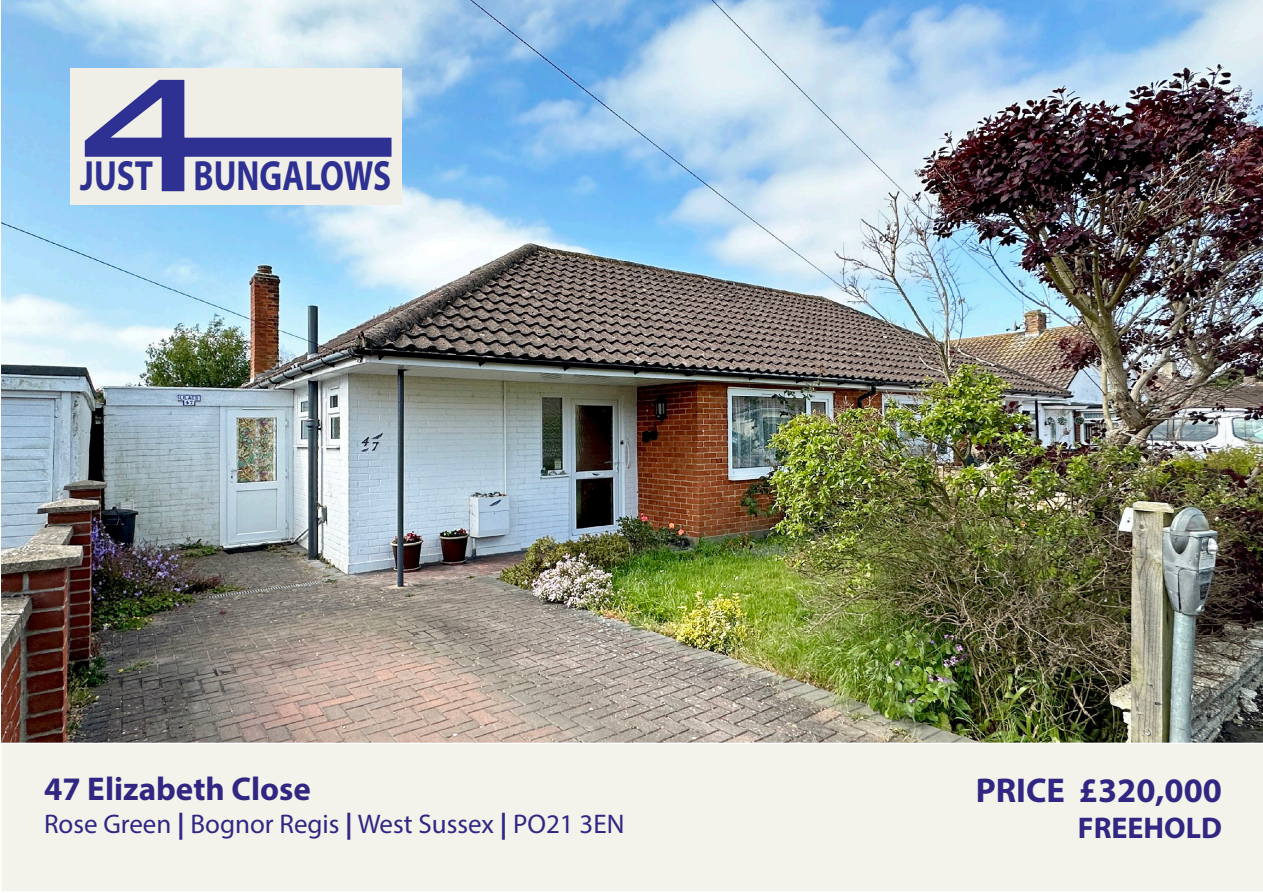
<style>
.page{position:relative;width:1263px;height:893px;background:#fff}
.page>*{position:absolute;margin:0;border:0;box-sizing:border-box;transform-origin:0 0}
.t1{font:700 42.45px "Myriad Pro";color:#2e3092;scale:.79 1}
.t2{font:700 34.5px "Myriad Pro";color:#312783}
.t3{font:700 33px "Myriad Pro";color:#312783}
.t4{font:700 30px "Myriad Pro";color:#312783}
.t5{font:27px "Myriad Pro";color:#312783}
.s1{font-weight:700}
</style>
<div class="page">
<img style="left:2px;top:0;width:1261px;height:743px">
<div style="left:2px;top:744px;width:1261px;height:147px;background:#f3f3ec"></div>
<div style="left:70px;top:68px;width:331px;height:137px;background:#f0efe7"></div>
<svg style="left:84px;top:79px;width:308px;height:113px"></svg>
<h1 class="t1" style="left:80px;top:148px;width:395px">JUST BUNGALOWS</h1>
<p class="t3" style="left:44px;top:768px;width:268px">47 Elizabeth Close</p>
<p class="t5" style="left:44px;top:807px;width:582px">Rose Green <span class="s1">|</span> Bognor Regis <span class="s1">|</span> West Sussex <span class="s1">|</span> PO21 3EN</p>
<p class="t2" style="left:976px;top:767px;width:248px">PRICE £320,000</p>
<p class="t4" style="left:1078px;top:808px;width:146px">FREEHOLD</p>
</div>
